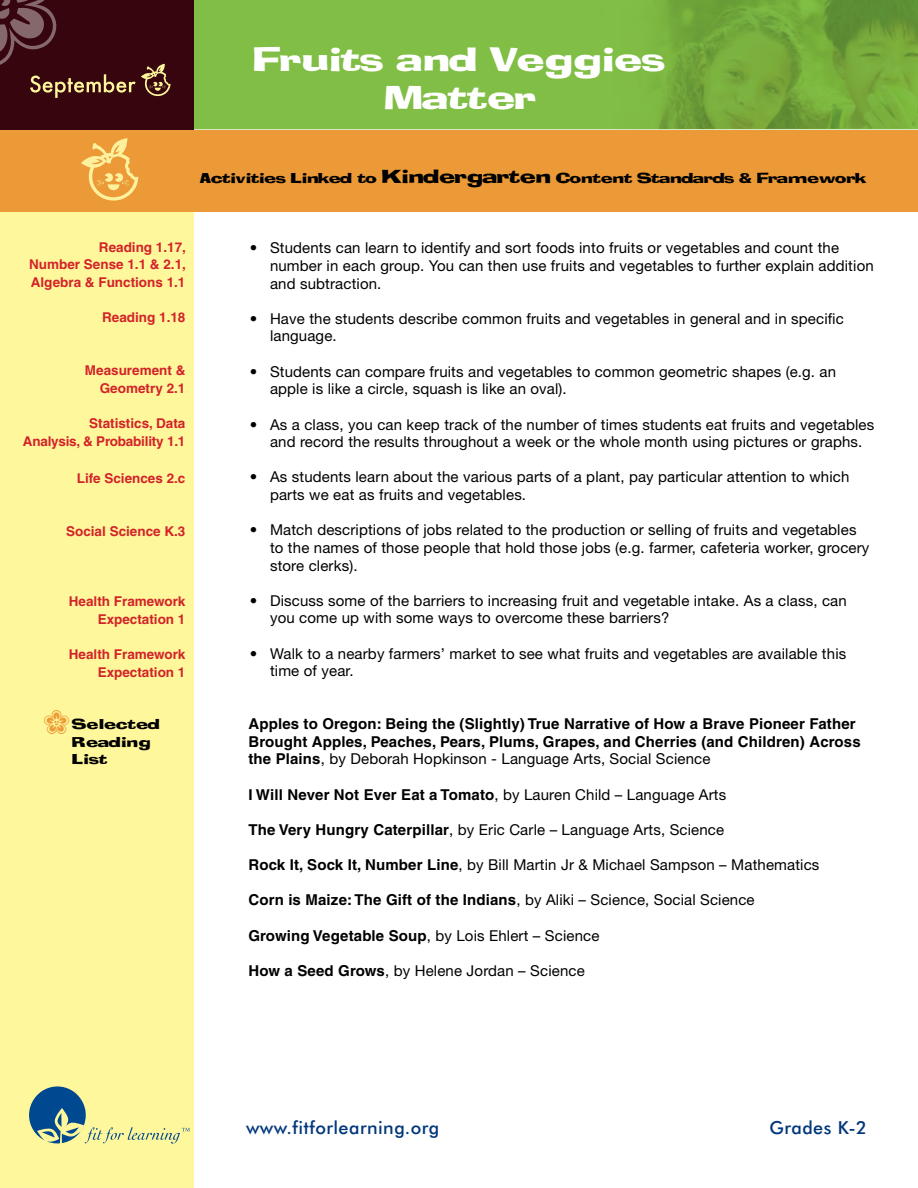
<style>
.page{position:relative;width:918px;height:1188px;background:#fff}
.page>*{position:absolute;margin:0;border:0;box-sizing:border-box;transform-origin:0 0}
.t1{font:31.5px/37.8px "Blox Extended";color:#fff;text-align:center}
.t2{font:30px "The Kids";color:#ec9a37}
.t3{font:500 18px "Futura BT";letter-spacing:.025em;color:#00377b}
.t4{font:15px/17.7px "Helvetica Neue";letter-spacing:.01em;color:#000}
.t5{font:700 15px/17.7px "Helvetica";letter-spacing:.01em;color:#000}
.t6{font:700 13.5px/17.7px "Helvetica";color:#d2232a;text-align:right}
.t7{font:13.5px "Blox Extended";letter-spacing:-.015em;color:#000}
.t8{font:13.5px/17.7px "Blox Extended";letter-spacing:.01em;color:#000}
.s1{font-size:18px}
.s2{font-family:"Helvetica";font-weight:700}
.s3{font-family:"Helvetica Neue";font-weight:400}
</style>
<div class="page">
<div style="left:0;top:128px;width:193px;height:1060px;background:#fff79b"></div>
<div style="left:0;top:0;width:193px;height:129px;background:#36050d"></div>
<img style="left:202px;top:0;width:716px;height:130px">
<svg style="left:0;top:0;width:171px;height:98px"></svg>
<svg style="left:29px;top:1086px;width:161px;height:58px"></svg>
<div style="left:0;top:130px;width:918px;height:82px;background:#ec9a37"></div>
<svg style="left:81px;top:138px;width:57px;height:63px"></svg>
<h1 class="t1" style="left:255px;top:44px;width:412px">Fruits and Veggies<br>Matter</h1>
<p class="t7" style="left:200px;top:170px;width:668px">Activities Linked to <span class="s1">Kindergarten</span> Content Standards &amp; Framework</p>
<p class="t6" style="left:29px;top:238px;width:158px;text-align:justify;text-indent:70px">Reading 1.17, Number Sense 1.1 &amp; 2.1, Algebra &amp; Functions 1.1</p>
<p class="t6" style="left:102px;top:309px;width:85px">Reading 1.18</p>
<p class="t6" style="left:85px;top:362px;width:102px">Measurement &amp;<br>Geometry 2.1</p>
<p class="t6" style="left:23px;top:414px;width:164px">Statistics, Data<br>Analysis, &amp; Probability 1.1</p>
<p class="t6" style="left:77px;top:469px;width:110px">Life Sciences 2.c</p>
<p class="t6" style="left:66px;top:522px;width:121px">Social Science K.3</p>
<p class="t6" style="left:69px;top:593px;width:118px">Health Framework<br>Expectation 1</p>
<p class="t6" style="left:69px;top:645px;width:118px">Health Framework<br>Expectation 1</p>
<h2 class="t2" style="left:43px;top:706px;width:28px">‘</h2>
<p class="t8" style="left:73px;top:716px;width:89px">Selected<br>Reading<br>List</p>
<p class="t4" style="left:270px;top:239px;width:605px;text-indent:-20px">• Students can learn to identify and sort foods into fruits or vegetables and count the number in each group. You can then use fruits and vegetables to further explain addition and subtraction.</p>
<p class="t4" style="left:270px;top:309px;width:575px;text-indent:-20px">• Have the students describe common fruits and vegetables in general and in specific language.</p>
<p class="t4" style="left:270px;top:362px;width:568px;text-indent:-20px">• Students can compare fruits and vegetables to common geometric shapes (e.g. an apple is like a circle, squash is like an oval).</p>
<p class="t4" style="left:250px;top:415px;width:626px;text-align:center">• As a class, you can keep track of the number of times students eat fruits and vegetables and record the results throughout a week or the whole month using pictures or graphs.</p>
<p class="t4" style="left:270px;top:468px;width:581px;text-indent:-20px">• As students learn about the various parts of a plant, pay particular attention to which parts we eat as fruits and vegetables.</p>
<p class="t4" style="left:270px;top:521px;width:601px;text-indent:-20px">• Match descriptions of jobs related to the production or selling of fruits and vegetables to the names of those people that hold those jobs (e.g. farmer, cafeteria worker, grocery store clerks).</p>
<p class="t4" style="left:270px;top:592px;width:578px;text-indent:-20px">• Discuss some of the barriers to increasing fruit and vegetable intake. As a class, can you come up with some ways to overcome these barriers?</p>
<p class="t4" style="left:270px;top:644px;width:578px;text-indent:-20px">• Walk to a nearby farmers’ market to see what fruits and vegetables are available this time of year.</p>
<p class="t5" style="left:248px;top:715px;width:614px">Apples to Oregon: Being the (Slightly) True Narrative of How a Brave Pioneer Father<br>Brought Apples, Peaches, Pears, Plums, Grapes, and Cherries (and Children) Across</p>
<p class="t4" style="left:248px;top:750px;width:464px"><span class="s2">the Plains</span>, by Deborah Hopkinson - Language Arts, Social Science</p>
<p class="t5" style="left:248px;top:785px;width:479px">I Will Never Not Ever Eat a Tomato<span class="s3">, by Lauren Child – Language Arts</span></p>
<p class="t4" style="left:248px;top:821px;width:477px"><span class="s2">The Very Hungry Caterpillar</span>, by Eric Carle – Language Arts, Science</p>
<p class="t4" style="left:248px;top:856px;width:573px"><span class="s2">Rock It, Sock It, Number Line</span>, by Bill Martin Jr &amp; Michael Sampson – Mathematics</p>
<p class="t5" style="left:248px;top:891px;width:508px">Corn is Maize: The Gift of the Indians<span class="s3">, by Aliki – Science, Social Science</span></p>
<p class="t4" style="left:248px;top:926px;width:353px"><span class="s2">Growing Vegetable Soup</span>, by Lois Ehlert – Science</p>
<p class="t4" style="left:248px;top:962px;width:338px"><span class="s2">How a Seed Grows</span>, by Helene Jordan – Science</p>
<p class="t3" style="left:246px;top:1117px;width:195px">www.fitforlearning.org</p>
<p class="t3" style="left:770px;top:1117px;width:99px">Grades K-2</p>
</div>
